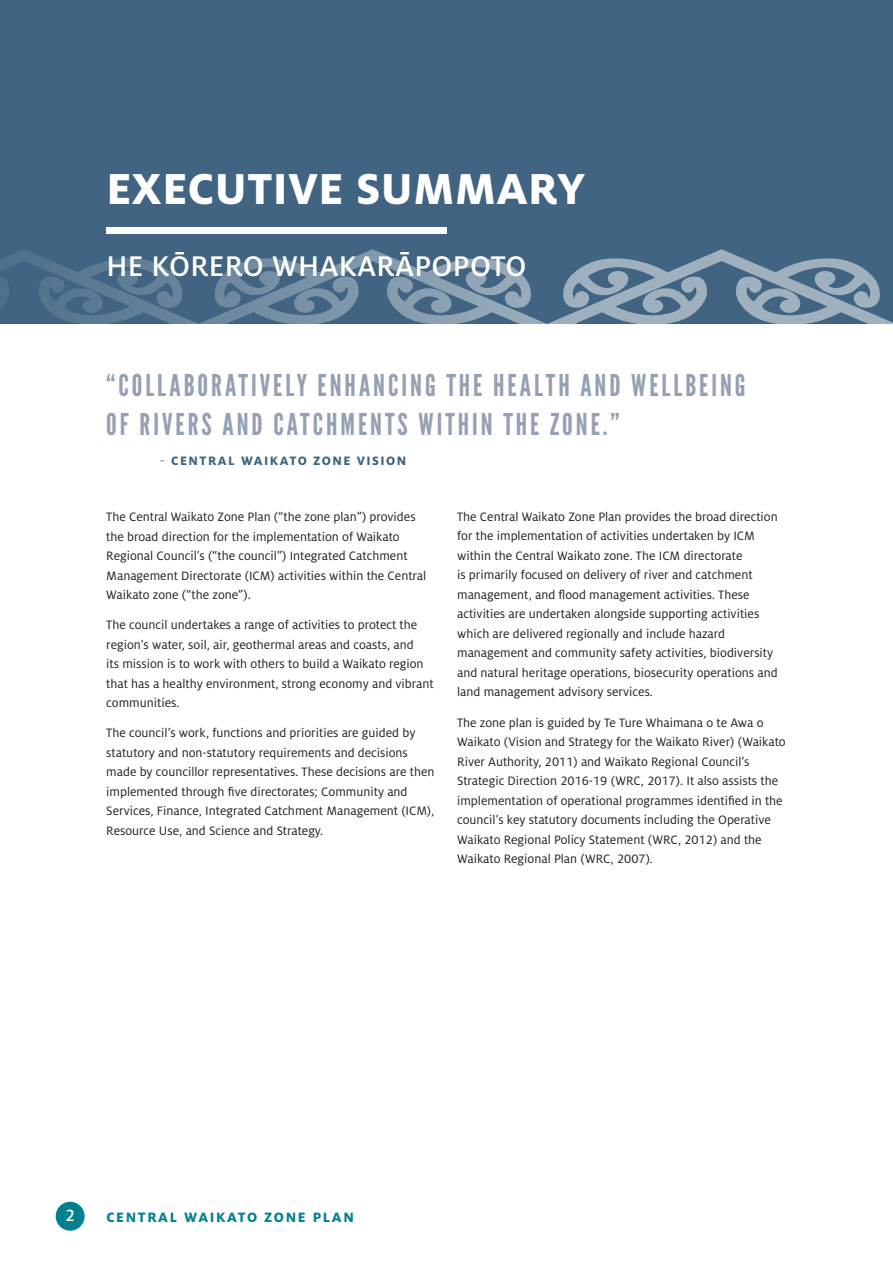
<style>
.page{position:relative;width:893px;height:1263px;background:#fff}
.page>*{position:absolute;margin:0;border:0;box-sizing:border-box;transform-origin:0 0}
.t1{font:800 48px "Milo Pro";letter-spacing:.01em;color:#fff}
.t2{font:500 31.5px "Milo Pro";letter-spacing:.01em;color:#fff}
.t3{font:30px/39px "League Gothic";letter-spacing:.1em;color:#95a0b2}
.t4{font:500 18px "Milo Pro";color:#fff}
.t5{font:800 15px "Milo Pro";letter-spacing:.11em;color:#008192}
.t6{font:13.5px/19.5px "Milo Pro";color:#231f20}
.t7{font:800 13.5px "Milo Pro";letter-spacing:.11em;color:#406481}
.s1{color:#95a0b2}
</style>
<div class="page">
<div style="left:56px;top:1202px;width:29px;height:29px;background:#008192;border-radius:50%"></div>
<div style="left:0;top:0;width:893px;height:323px;background:#406481"></div>
<div style="left:106px;top:227px;width:340px;height:7px;background:#fff"></div>
<svg style="left:0;top:249px;width:893px;height:75px"></svg>
<h1 class="t1" style="left:107px;top:161px;width:480px">EXECUTIVE SUMMARY</h1>
<h2 class="t2" style="left:106px;top:249px;width:421px">HE KŌRERO WHAKARĀPOPOTO</h2>
<h3 class="t3" style="left:106px;top:366px;width:641px">“COLLABORATIVELY ENHANCING THE HEALTH AND WELLBEING<br>OF RIVERS AND CATCHMENTS WITHIN THE ZONE.”</h3>
<p class="t7" style="left:160px;top:453px;width:248px"><span class="s1">-</span> CENTRAL WAIKATO ZONE VISION</p>
<p class="t6" style="left:106px;top:507px;width:321px">The Central Waikato Zone Plan (“the zone plan”) provides the broad direction for the implementation of Waikato Regional Council’s (“the council”) Integrated Catchment Management Directorate (ICM) activities within the Central Waikato zone (“the zone”).</p>
<p class="t6" style="left:106px;top:615px;width:329px">The council undertakes a range of activities to protect the region’s water, soil, air, geothermal areas and coasts, and<br>its mission is to work with others to build a Waikato region that has a healthy environment, strong economy and vibrant communities.</p>
<p class="t6" style="left:106px;top:723px;width:330px">The council’s work, functions and priorities are guided by statutory and non-statutory requirements and decisions made by councillor representatives. These decisions are then implemented through five directorates; Community and Services, Finance, Integrated Catchment Management (ICM), Resource Use, and Science and Strategy.</p>
<p class="t6" style="left:457px;top:507px;width:322px">The Central Waikato Zone Plan provides the broad direction for the implementation of activities undertaken by ICM within the Central Waikato zone. The ICM directorate<br>is primarily focused on delivery of river and catchment management, and flood management activities. These activities are undertaken alongside supporting activities which are delivered regionally and include hazard management and community safety activities, biodiversity and natural heritage operations, biosecurity operations and land management advisory services.</p>
<p class="t6" style="left:457px;top:713px;width:330px">The zone plan is guided by Te Ture Whaimana o te Awa o Waikato (Vision and Strategy for the Waikato River) (Waikato River Authority, 2011) and Waikato Regional Council’s Strategic Direction 2016-19 (WRC, 2017). It also assists the implementation of operational programmes identified in the council’s key statutory documents including the Operative Waikato Regional Policy Statement (WRC, 2012) and the Waikato Regional Plan (WRC, 2007).</p>
<h3 class="t4" style="left:65px;top:1205px;width:11px">2</h3>
<p class="t5" style="left:106px;top:1209px;width:249px">CENTRAL WAIKATO ZONE PLAN</p>
</div>
